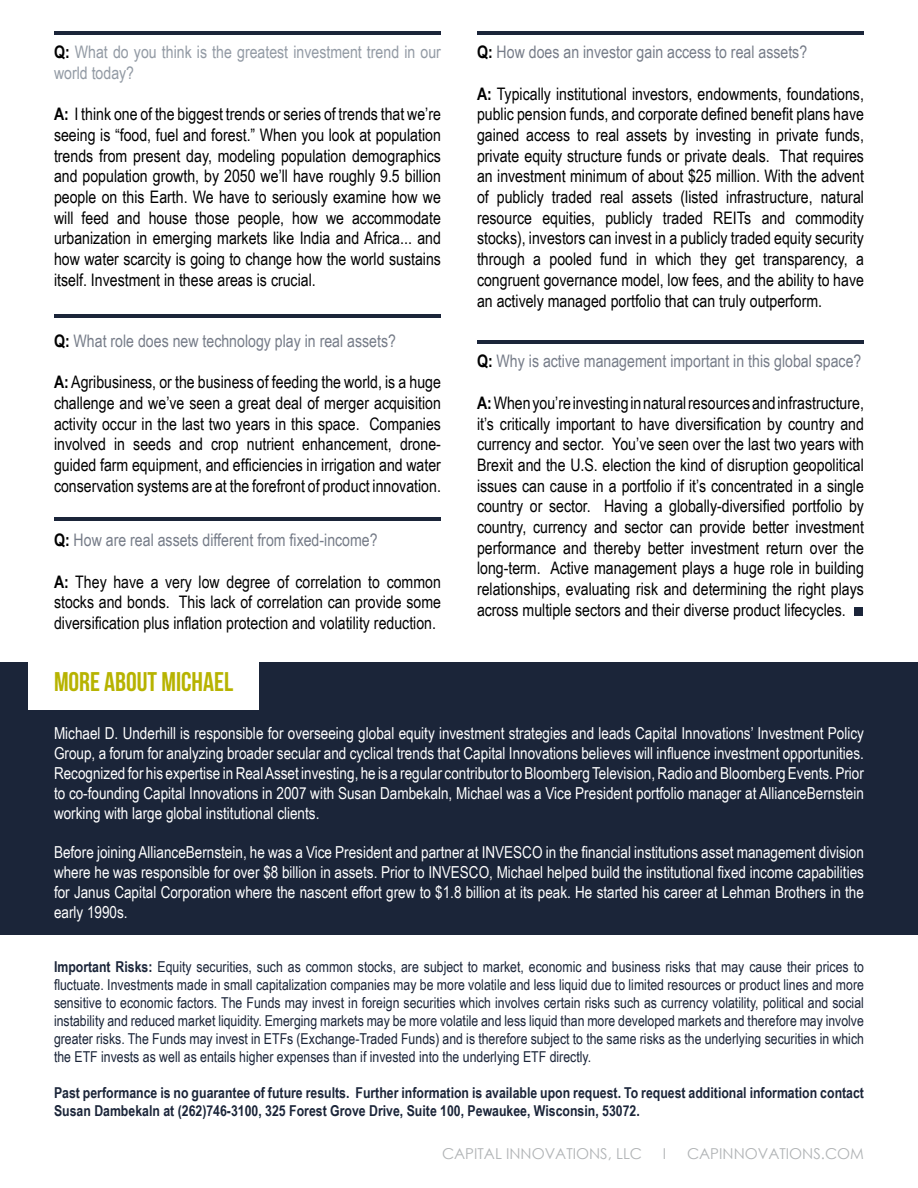
<style>
.page{position:relative;width:918px;height:1188px;background:#fff}
.page>*{position:absolute;margin:0;border:0;box-sizing:border-box;transform-origin:0 0}
.t1{font:27px "Bebas Neue";color:#b7b301}
.t2{font:17.25px/20.7px "Arial Narrow";color:#000;text-align:justify}
.t3{font:17.25px "Arial Narrow";color:#767c88}
.t4{font:17.25px/20.7px "Arial Narrow";color:#929aa4}
.t5{font:16.5px/19.8px "Arial Narrow";color:#fff;text-align:justify}
.t6{font:15px/18px "Arial Narrow";color:#1b2539;text-align:justify}
.t7{font:700 15px/18px "Arial Narrow";color:#1b2539}
.t8{font:15px "Century Gothic";color:#b1b4b6}
.s1{font-weight:700;color:#000}
.s2{font-weight:700}
</style>
<div class="page">
<div style="left:0;top:662px;width:918px;height:272px;background:#1b2539"></div>
<div style="left:28px;top:649px;width:231px;height:61px;background:#fff"></div>
<hr style="left:54px;top:31px;width:387px;height:4px;background:#1b2539">
<hr style="left:477px;top:31px;width:387px;height:4px;background:#1b2539">
<hr style="left:54px;top:314px;width:387px;height:4px;background:#1b2539">
<hr style="left:54px;top:518px;width:387px;height:3px;background:#1b2539">
<hr style="left:477px;top:340px;width:387px;height:4px;background:#1b2539">
<div style="left:855px;top:607px;width:8px;height:8px;background:#1b2539"></div>
<p class="t4" style="left:54px;top:41px;width:388px"><span class="s1">Q:</span> What do you think is the greatest investment trend in our world today?</p>
<p class="t2" style="left:54px;top:103px;width:389px"><span class="s2">A:</span> I think one of the biggest trends or series of trends that we’re seeing is “food, fuel and forest.” When you look at population trends from present day, modeling population demographics and population growth, by 2050 we’ll have roughly 9.5 billion people on this Earth. We have to seriously examine how we will feed and house those people, how we accommodate urbanization in emerging markets like India and Africa... and how water scarcity is going to change how the world sustains itself. Investment in these areas is crucial.</p>
<p class="t3" style="left:54px;top:328px;width:344px"><span class="s1">Q:</span> What role does new technology play in real assets?</p>
<p class="t2" style="left:54px;top:371px;width:389px"><span class="s2">A:</span> Agribusiness, or the business of feeding the world, is a huge challenge and we’ve seen a great deal of merger acquisition activity occur in the last two years in this space. Companies involved in seeds and crop nutrient enhancement, drone&shy;guided farm equipment, and efficiencies in irrigation and water conservation systems are at the forefront of product innovation.</p>
<p class="t3" style="left:54px;top:528px;width:325px"><span class="s1">Q:</span> How are real assets different from fixed-income?</p>
<p class="t2" style="left:54px;top:571px;width:388px"><span class="s2">A:</span> They have a very low degree of correlation to common stocks and bonds. This lack of correlation can provide some diversification plus inflation protection and volatility reduction.</p>
<p class="t3" style="left:477px;top:39px;width:332px"><span class="s1">Q:</span> How does an investor gain access to real assets?</p>
<p class="t2" style="left:477px;top:82px;width:389px"><span class="s2">A:</span> Typically institutional investors, endowments, foundations, public pension funds, and corporate defined benefit plans have gained access to real assets by investing in private funds, private equity structure funds or private deals. That requires an investment minimum of about $25 million. With the advent of publicly traded real assets (listed infrastructure, natural resource equities, publicly traded REITs and commodity stocks), investors can invest in a publicly traded equity security through a pooled fund in which they get transparency, a congruent governance model, low fees, and the ability to have an actively managed portfolio that can truly outperform.</p>
<p class="t3" style="left:477px;top:349px;width:386px"><span class="s1">Q:</span> Why is active management important in this global space?</p>
<p class="t2" style="left:477px;top:392px;width:388px"><span class="s2">A:</span> When you’re investing in natural resources and infrastructure, it’s critically important to have diversification by country and currency and sector. You’ve seen over the last two years with Brexit and the U.S. election the kind of disruption geopolitical issues can cause in a portfolio if it’s concentrated in a single country or sector. Having a globally-diversified portfolio by country, currency and sector can provide better investment performance and thereby better investment return over the long-term. Active management plays a huge role in building relationships, evaluating risk and determining the right plays across multiple sectors and their diverse product lifecycles.</p>
<h1 class="t1" style="left:54px;top:667px;width:181px">MORE ABOUT MICHAEL</h1>
<p class="t5" style="left:54px;top:723px;width:812px">Michael D. Underhill is responsible for overseeing global equity investment strategies and leads Capital Innovations’ Investment Policy Group, a forum for analyzing broader secular and cyclical trends that Capital Innovations believes will influence investment opportunities.<br>Recognized for his expertise in Real Asset investing, he is a regular contributor to Bloomberg Television, Radio and Bloomberg Events. Prior to co-founding Capital Innovations in 2007 with Susan Dambekaln, Michael was a Vice President portfolio manager at AllianceBernstein working with large global institutional clients.</p>
<p class="t5" style="left:54px;top:842px;width:811px">Before joining AllianceBernstein, he was a Vice President and partner at INVESCO in the financial institutions asset management division where he was responsible for over $8 billion in assets. Prior to INVESCO, Michael helped build the institutional fixed income capabilities for Janus Capital Corporation where the nascent effort grew to $1.8 billion at its peak. He started his career at Lehman Brothers in the early 1990s.</p>
<p class="t6" style="left:54px;top:957px;width:811px"><span class="s2">Important Risks:</span> Equity securities, such as common stocks, are subject to market, economic and business risks that may cause their prices to fluctuate. Investments made in small capitalization companies may be more volatile and less liquid due to limited resources or product lines and more sensitive to economic factors. The Funds may invest in foreign securities which involves certain risks such as currency volatility, political and social instability and reduced market liquidity. Emerging markets may be more volatile and less liquid than more developed markets and therefore may involve greater risks. The Funds may invest in ETFs (Exchange-Traded Funds) and is therefore subject to the same risks as the underlying securities in which the ETF invests as well as entails higher expenses than if invested into the underlying ETF directly.</p>
<p class="t7" style="left:54px;top:1083px;width:812px">Past performance is no guarantee of future results. Further information is available upon request. To request additional information contact<br>Susan Dambekaln at (262)746-3100, 325 Forest Grove Drive, Suite 100, Pewaukee, Wisconsin, 53072.</p>
<p class="t8" style="left:442px;top:1143px;width:202px">CAPITAL INNOVATIONS, LLC</p>
<p class="t8" style="left:663px;top:1143px;width:5px">I</p>
<p class="t8" style="left:687px;top:1143px;width:178px">CAPINNOVATIONS.COM</p>
</div>
